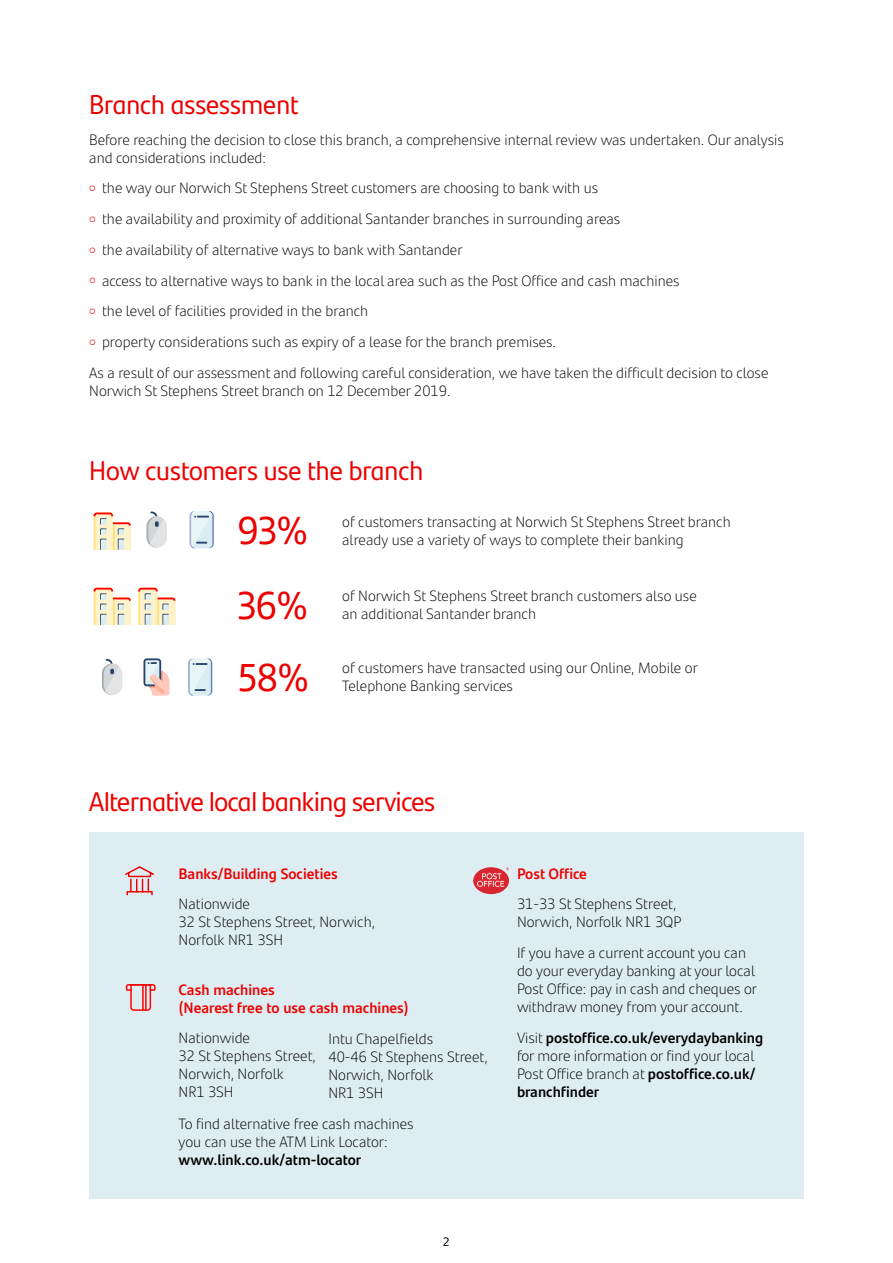
<style>
.page{position:relative;width:893px;height:1263px;background:#fff}
.page>*{position:absolute;margin:0;border:0;box-sizing:border-box;transform-origin:0 0}
.t1{font:39px/72.2px "Santander Headline";color:#ec0000}
.t2{font:27px "Santander Headline";letter-spacing:-.01em;color:#ec0000}
.t3{font:300 15px/18px "Santander Text";color:#000}
.t4{font:700 15px/18px "Santander Text";color:#000}
.t5{font:700 15px/18px "Santander Text";color:#ec0000}
.t6{font:300 12px "Santander Text";color:#000}
.s1{color:#ec0000}
.s2{font-weight:300}
</style>
<div class="page">
<div style="left:89px;top:832px;width:715px;height:367px;background:#deedf2"></div>
<svg style="left:94px;top:588px;width:37px;height:37px"></svg>
<svg style="left:94px;top:512px;width:37px;height:38px"></svg>
<svg style="left:138px;top:588px;width:37px;height:37px"></svg>
<svg style="left:190px;top:511px;width:24px;height:37px"></svg>
<svg style="left:102px;top:658px;width:20px;height:37px"></svg>
<svg style="left:143px;top:658px;width:27px;height:38px"></svg>
<svg style="left:188px;top:658px;width:24px;height:38px"></svg>
<svg style="left:147px;top:511px;width:20px;height:37px"></svg>
<svg style="left:473px;top:867px;width:36px;height:27px"></svg>
<svg style="left:125px;top:984px;width:31px;height:27px"></svg>
<hr style="left:142px;top:985px;width:2px;height:25px;background:#f00">
<hr style="left:145px;top:985px;width:2px;height:25px;background:#f00">
<svg style="left:125px;top:866px;width:30px;height:30px"></svg>
<h2 class="t2" style="left:89px;top:84px;width:211px">Branch assessment</h2>
<p class="t3" style="left:89px;top:130px;width:696px">Before reaching the decision to close this branch, a comprehensive internal review was undertaken. Our analysis and considerations included:</p>
<p class="t3" style="left:89px;top:178px;width:510px"><span class="s1">○</span> the way our Norwich St Stephens Street customers are choosing to bank with us</p>
<p class="t3" style="left:89px;top:209px;width:533px"><span class="s1">○</span> the availability and proximity of additional Santander branches in surrounding areas</p>
<p class="t3" style="left:89px;top:240px;width:375px"><span class="s1">○</span> the availability of alternative ways to bank with Santander</p>
<p class="t3" style="left:89px;top:271px;width:592px"><span class="s1">○</span> access to alternative ways to bank in the local area such as the Post Office and cash machines</p>
<p class="t3" style="left:89px;top:301px;width:280px"><span class="s1">○</span> the level of facilities provided in the branch</p>
<p class="t3" style="left:89px;top:326px;width:681px;line-height:30.8px"><span class="s1">○</span> property considerations such as expiry of a lease for the branch premises.<br>As a result of our assessment and following careful consideration, we have taken the difficult decision to close</p>
<p class="t3" style="left:89px;top:381px;width:363px">Norwich St Stephens Street branch on 12 December 2019.</p>
<h2 class="t2" style="left:89px;top:451px;width:335px">How customers use the branch</h2>
<h1 class="t1" style="left:238px;top:492px;width:71px">93%</h1>
<p class="t3" style="left:342px;top:512px;width:390px">of customers transacting at Norwich St Stephens Street branch</p>
<p class="t3" style="left:342px;top:530px;width:343px">already use a variety of ways to complete their banking</p>
<h1 class="t1" style="left:238px;top:568px;width:72px">36%<br>58%</h1>
<p class="t3" style="left:342px;top:586px;width:356px">of Norwich St Stephens Street branch customers also use an additional Santander branch</p>
<p class="t3" style="left:342px;top:658px;width:357px">of customers have transacted using our Online, Mobile or<br>Telephone Banking services</p>
<h2 class="t2" style="left:89px;top:781px;width:347px">Alternative local banking services</h2>
<p class="t5" style="left:179px;top:863px;width:161px">Banks/Building Societies</p>
<p class="t3" style="left:179px;top:894px;width:198px">Nationwide<br>32 St Stephens Street, Norwich,<br>Norfolk NR1 3SH</p>
<p class="t5" style="left:179px;top:979px;width:232px">Cash machines<br>(Nearest free to use cash machines)</p>
<p class="t3" style="left:179px;top:1028px;width:139px">Nationwide<br>32 St Stephens Street,<br>Norwich, Norfolk<br>NR1 3SH</p>
<p class="t3" style="left:328px;top:1029px;width:161px">Intu Chapelfields<br>40-46 St Stephens Street,<br>Norwich, Norfolk<br>NR1 3SH</p>
<p class="t3" style="left:179px;top:1114px;width:237px">To find alternative free cash machines you can use the ATM Link Locator:</p>
<p class="t4" style="left:179px;top:1150px;width:184px">www.link.co.uk/atm-locator</p>
<p class="t6" style="left:443px;top:1232px;width:8px">2</p>
<p class="t5" style="left:517px;top:863px;width:71px">Post Office</p>
<p class="t3" style="left:517px;top:894px;width:166px">31-33 St Stephens Street,<br>Norwich, Norfolk NR1 3QP</p>
<p class="t3" style="left:517px;top:943px;width:242px">If you have a current account you can do your everyday banking at your local Post Office: pay in cash and cheques or withdraw money from your account.</p>
<p class="t4" style="left:517px;top:1028px;width:248px"><span class="s2">Visit</span> postoffice.co.uk/everydaybanking <span class="s2">for more information or find your local Post Office branch at</span> postoffice.co.uk/ branchfinder</p>
</div>
